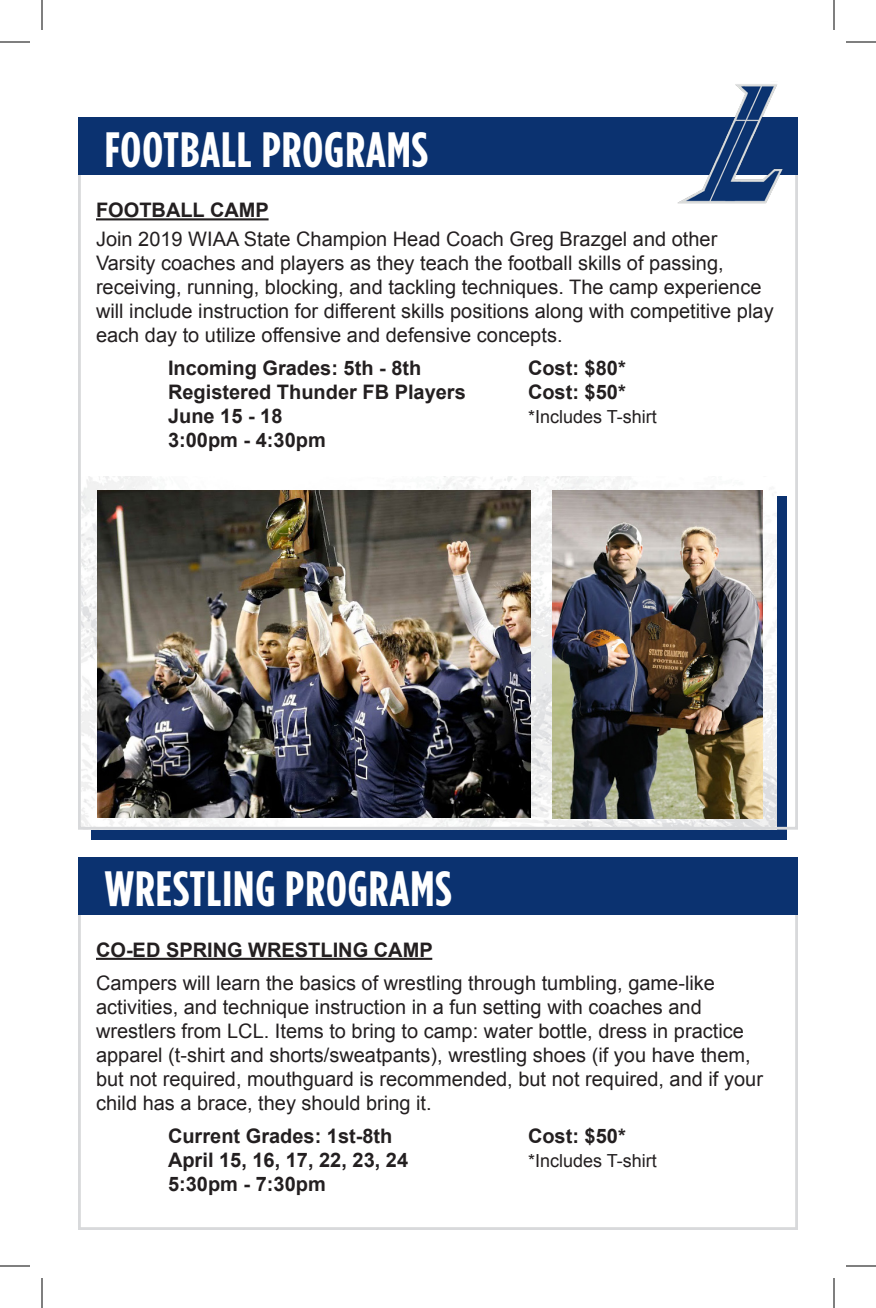
<style>
.page{position:relative;width:876px;height:1308px;background:#fff}
.page>*{position:absolute;margin:0;border:0;box-sizing:border-box;transform-origin:0 0}
.t1{font:700 49.6px "Gotham Cond";letter-spacing:.02em;color:#fff}
.Paragraph_Style_1{font:20px/24px "Arial";color:#231f20}
.Paragraph_Style_1-2{font:700 20px "Arial";color:#231f20}
.Heading{font:700 20px "Arial";color:#231f20}
.Paragraph_Style_1-3{font:18px "Arial";color:#231f20}
</style>
<div class="page">
<hr style="left:96px;top:958px;width:336px;height:2px;background:#231f20">
<div style="left:78px;top:897px;width:720px;height:333px;border:3px solid #d8d9db"></div>
<div style="left:78px;top:857px;width:720px;height:58px;background:#0b3270"></div>
<hr style="left:96px;top:218px;width:173px;height:2px;background:#231f20">
<svg style="left:91px;top:496px;width:695px;height:344px;background:#3e5c8b"></svg>
<img style="left:82px;top:477px;width:694px;height:349px">
<div style="left:78px;top:117px;width:720px;height:58px;background:#0b3270"></div>
<img style="left:552px;top:490px;width:210px;height:328px">
<img style="left:97px;top:490px;width:434px;height:328px">
<img style="left:677px;top:84px;width:106px;height:120px">
<hr style="left:0;top:42px;width:30px;height:1px;background:#000">
<hr style="left:846px;top:42px;width:30px;height:1px;background:#000">
<hr style="left:0;top:1266px;width:30px;height:1px;background:#000">
<hr style="left:846px;top:1266px;width:30px;height:1px;background:#000">
<hr style="left:42px;top:0;width:1px;height:30px;background:#000">
<hr style="left:42px;top:1278px;width:1px;height:30px;background:#000">
<hr style="left:834px;top:0;width:1px;height:30px;background:#000">
<hr style="left:834px;top:1278px;width:1px;height:30px;background:#000">
<p class="t1" style="left:105px;top:120px;width:325px">FOOTBALL PROGRAMS</p>
<p class="Heading" style="left:96px;top:197px;width:174px">FOOTBALL CAMP</p>
<p class="Paragraph_Style_1" style="left:96px;top:227px;width:679px">Join 2019 WIAA State Champion Head Coach Greg Brazgel and other Varsity coaches and players as they teach the football skills of passing, receiving, running, blocking, and tackling techniques. The camp experience will include instruction for different skills positions along with competitive play each day to utilize offensive and defensive concepts.</p>
<p class="Paragraph_Style_1-2" style="left:168px;top:354px;width:255px">Incoming Grades: 5th - 8th</p>
<p class="Paragraph_Style_1-2" style="left:528px;top:354px;width:99px">Cost: $80*</p>
<p class="Paragraph_Style_1-2" style="left:168px;top:378px;width:299px">Registered Thunder FB Players</p>
<p class="Paragraph_Style_1-2" style="left:528px;top:378px;width:99px">Cost: $50*</p>
<p class="Paragraph_Style_1-2" style="left:168px;top:402px;width:116px">June 15 - 18</p>
<p class="Paragraph_Style_1-3" style="left:528px;top:404px;width:130px">*Includes T-shirt</p>
<p class="Paragraph_Style_1-2" style="left:168px;top:426px;width:159px">3:00pm - 4:30pm</p>
<p class="t1" style="left:105px;top:860px;width:348px">WRESTLING PROGRAMS</p>
<p class="Heading" style="left:96px;top:937px;width:338px">CO-ED SPRING WRESTLING CAMP</p>
<p class="Paragraph_Style_1" style="left:96px;top:971px;width:668px">Campers will learn the basics of wrestling through tumbling, game-like activities, and technique instruction in a fun setting with coaches and wrestlers from LCL. Items to bring to camp: water bottle, dress in practice apparel (t-shirt and shorts/sweatpants), wrestling shoes (if you have them, but not required, mouthguard is recommended, but not required, and if your child has a brace, they should bring it.</p>
<p class="Paragraph_Style_1-2" style="left:168px;top:1123px;width:226px">Current Grades: 1st-8th</p>
<p class="Paragraph_Style_1-2" style="left:528px;top:1123px;width:99px">Cost: $50*</p>
<p class="Paragraph_Style_1-2" style="left:168px;top:1147px;width:242px">April 15, 16, 17, 22, 23, 24</p>
<p class="Paragraph_Style_1-3" style="left:528px;top:1149px;width:130px">*Includes T-shirt</p>
<p class="Paragraph_Style_1-2" style="left:168px;top:1171px;width:159px">5:30pm - 7:30pm</p>
</div>
